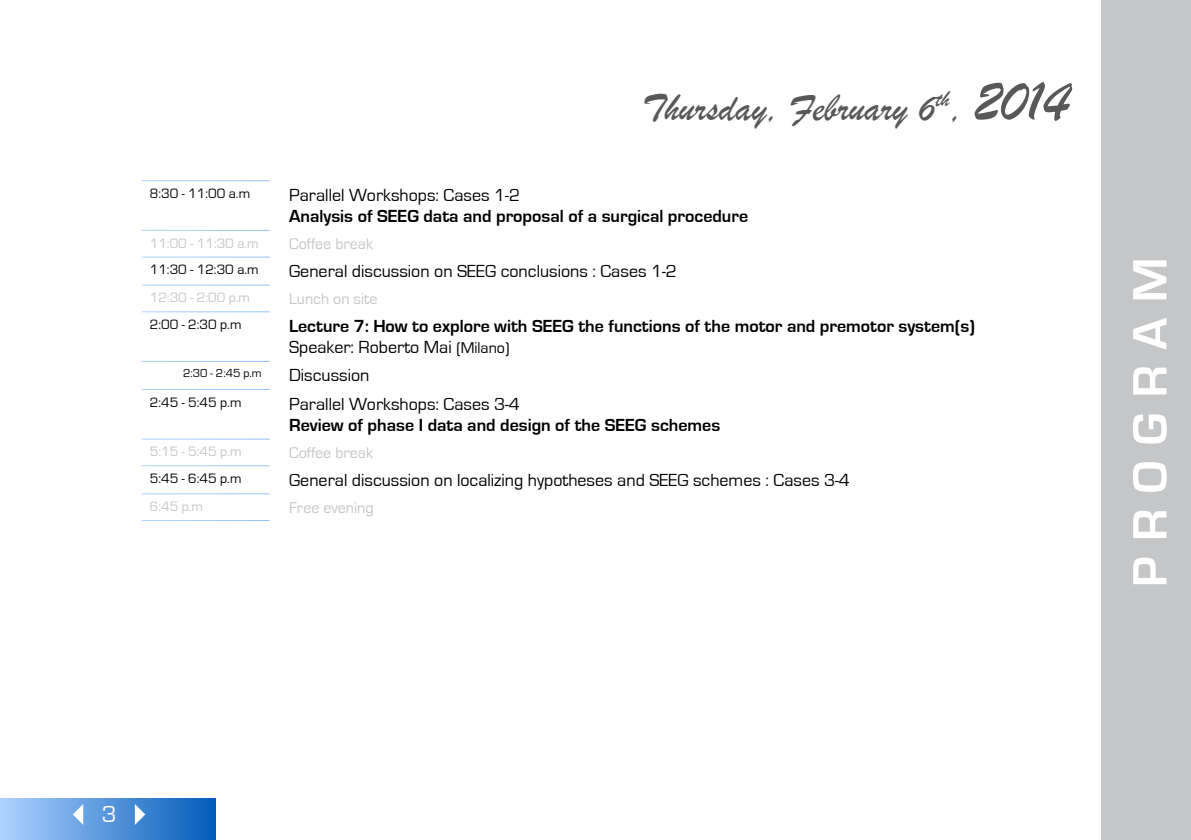
<style>
.page{position:relative;width:1191px;height:840px;background:#fff}
.page>*{position:absolute;margin:0;border:0;box-sizing:border-box;transform-origin:0 0}
.t1{font:700 50px "Eurostile";letter-spacing:.31em;color:#fff}
.t2{font:40px "Brush Script";color:#58585a}
.t3{font:24px "Eurostile";color:#fff}
.t4{font:700 18px/21.6px "Eurostile";color:#000}
.t5{font:18px "Eurostile";color:#000}
.t6{font:16px "Eurostile";color:#c5c6c8}
.t7{font:14px "Eurostile";color:#000}
.t8{font:14px "Eurostile";color:#c5c6c8}
.t9{font:12px "Eurostile";color:#000}
.s1{font-size:60px}
.s2{font-weight:400}
.s3{font-weight:400;font-size:16px}
</style>
<div class="page">
<div style="left:1101px;top:0;width:90px;height:839px;background:#c5c6c8"></div>
<div style="left:0;top:797px;width:215px;height:42px;background:linear-gradient(to right,#aed2ff,#025cb9)"></div>
<svg style="left:73px;top:803px;width:10px;height:21px"></svg>
<svg style="left:135px;top:803px;width:10px;height:21px"></svg>
<h2 class="t2" style="left:642px;top:83px;width:428px">Thursday, February 6<sup>th</sup>, <span class="s1">2014</span></h2>
<p class="t7" style="left:150px;top:186px;width:102px">8:30 - 11:00 a.m</p>
<p class="t5" style="left:289px;top:185px;width:232px">Parallel Workshops: Cases 1-2</p>
<p class="t4" style="left:289px;top:206px;width:460px">Analysis of SEEG data and proposal of a surgical procedure</p>
<p class="t8" style="left:150px;top:235px;width:111px">11:00 - 11:30 a.m</p>
<p class="t6" style="left:289px;top:235px;width:85px">Coffee break</p>
<p class="t7" style="left:150px;top:262px;width:111px">11:30 - 12:30 a.m</p>
<p class="t5" style="left:289px;top:261px;width:389px">General discussion on SEEG conclusions : Cases 1-2</p>
<p class="t8" style="left:150px;top:290px;width:102px">12:30 - 2:00 p.m</p>
<p class="t6" style="left:289px;top:290px;width:90px">Lunch on site</p>
<p class="t7" style="left:150px;top:317px;width:93px">2:00 - 2:30 p.m</p>
<p class="t4" style="left:289px;top:315px;width:687px">Lecture 7: How to explore with SEEG the functions of the motor and premotor system(s)<br><span class="s2">Speaker: Roberto Mai</span> <span class="s3">(Milano)</span></p>
<p class="t9" style="left:183px;top:367px;width:80px">2:30 - 2:45 p.m</p>
<p class="t5" style="left:289px;top:365px;width:82px">Discussion</p>
<p class="t7" style="left:150px;top:394px;width:93px">2:45 - 5:45 p.m</p>
<p class="t5" style="left:289px;top:393px;width:232px">Parallel Workshops: Cases 3-4</p>
<p class="t4" style="left:289px;top:414px;width:432px">Review of phase I data and design of the SEEG schemes</p>
<p class="t8" style="left:150px;top:444px;width:93px">5:15 - 5:45 p.m</p>
<p class="t6" style="left:289px;top:443px;width:85px">Coffee break</p>
<p class="t7" style="left:150px;top:471px;width:93px">5:45 - 6:45 p.m</p>
<p class="t5" style="left:289px;top:470px;width:562px">General discussion on localizing hypotheses and SEEG schemes : Cases 3-4</p>
<p class="t8" style="left:150px;top:499px;width:55px">6:45 p.m</p>
<p class="t6" style="left:289px;top:498px;width:86px">Free evening</p>
<h1 class="t1" style="left:1122px;top:586px;width:331px;rotate:-90deg">PROGRAM</h1>
<h3 class="t3" style="left:102px;top:801px;width:16px">3</h3>
</div>
